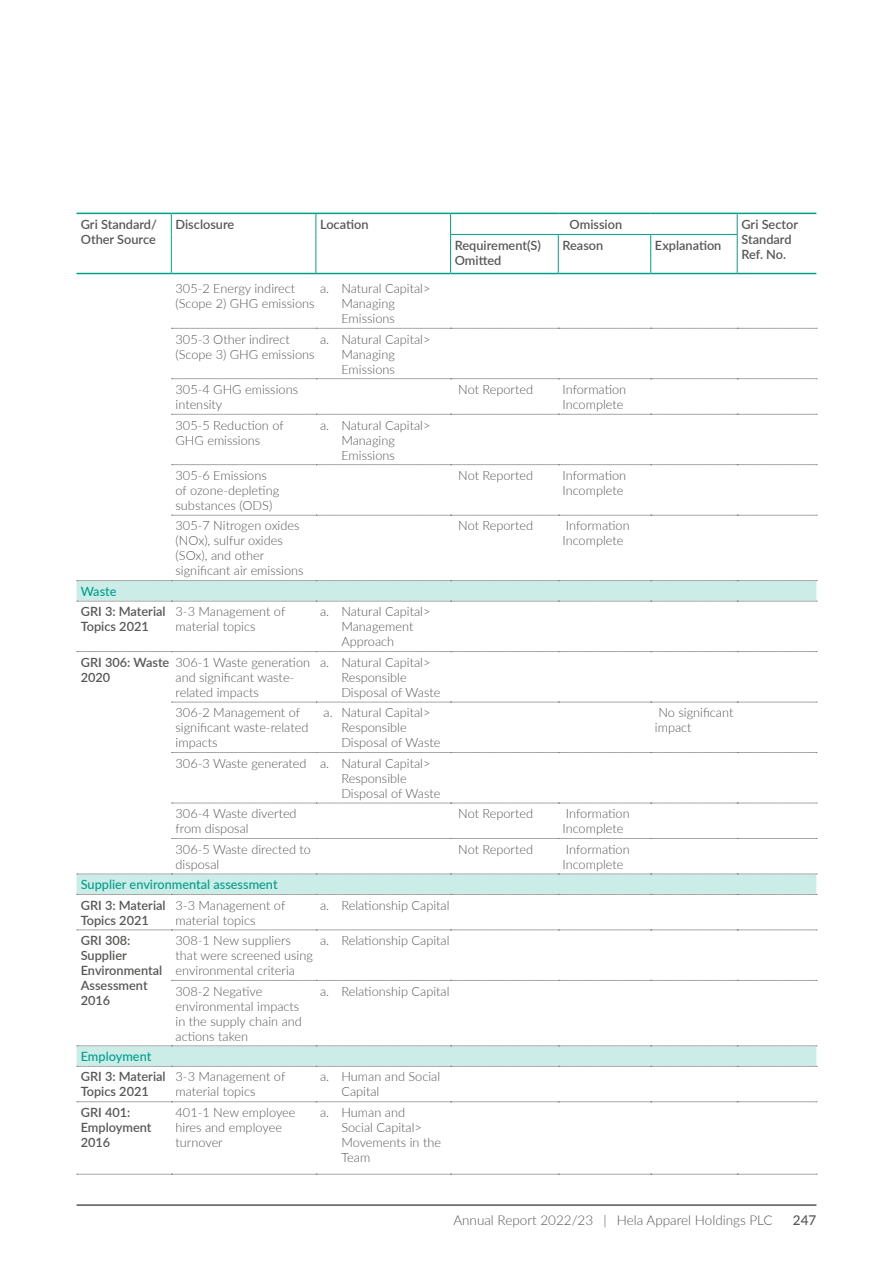
<style>
.page{position:relative;width:893px;height:1263px;background:#fff}
.page>*{position:absolute;margin:0;border:0;box-sizing:border-box;transform-origin:0 0}
.t1{font:300 13.5px "Lato";color:#575756}
.t2{font:500 13.5px "Lato";color:#575756}
.t3{font:300 12.75px/15px "Lato";color:#575756}
.t4{font:600 12.75px/15px "Lato";color:#575756}
.t5{font:500 12.75px "Lato";color:#009f8a}
</style>
<div class="page">
<hr style="left:77px;top:1205px;width:739px;height:1px;background:#000">
<svg style="left:77px;top:581px;width:739px;height:485px"></svg>
<svg style="left:172px;top:328px;width:645px;height:1px"></svg>
<svg style="left:172px;top:378px;width:645px;height:1px"></svg>
<svg style="left:172px;top:414px;width:645px;height:1px"></svg>
<svg style="left:172px;top:464px;width:645px;height:1px"></svg>
<svg style="left:172px;top:515px;width:645px;height:1px"></svg>
<svg style="left:77px;top:601px;width:740px;height:1px"></svg>
<svg style="left:172px;top:702px;width:645px;height:1px"></svg>
<svg style="left:172px;top:752px;width:645px;height:1px"></svg>
<svg style="left:172px;top:803px;width:645px;height:1px"></svg>
<svg style="left:172px;top:838px;width:645px;height:1px"></svg>
<svg style="left:77px;top:894px;width:740px;height:1px"></svg>
<svg style="left:172px;top:980px;width:645px;height:1px"></svg>
<svg style="left:77px;top:1066px;width:740px;height:1px"></svg>
<hr style="left:77px;top:213px;width:94px;height:1px;background:#009f8a">
<hr style="left:171px;top:213px;width:145px;height:1px;background:#009f8a">
<hr style="left:316px;top:213px;width:135px;height:1px;background:#009f8a">
<hr style="left:451px;top:213px;width:107px;height:1px;background:#009f8a">
<hr style="left:558px;top:213px;width:93px;height:1px;background:#009f8a">
<hr style="left:651px;top:213px;width:86px;height:1px;background:#009f8a">
<hr style="left:737px;top:213px;width:79px;height:1px;background:#009f8a">
<svg style="left:171px;top:214px;width:1px;height:20px"></svg>
<svg style="left:316px;top:214px;width:1px;height:20px"></svg>
<hr style="left:171px;top:234px;width:1px;height:39px;background:#009f8a">
<hr style="left:316px;top:234px;width:1px;height:39px;background:#009f8a">
<svg style="left:450px;top:214px;width:1px;height:20px"></svg>
<svg style="left:737px;top:214px;width:1px;height:20px"></svg>
<hr style="left:450px;top:234px;width:108px;height:1px;background:#009f8a">
<hr style="left:450px;top:235px;width:1px;height:38px;background:#009f8a">
<hr style="left:558px;top:234px;width:93px;height:1px;background:#009f8a">
<hr style="left:558px;top:235px;width:1px;height:38px;background:#009f8a">
<hr style="left:651px;top:234px;width:86px;height:1px;background:#009f8a">
<hr style="left:650px;top:235px;width:1px;height:38px;background:#009f8a">
<hr style="left:737px;top:235px;width:1px;height:38px;background:#009f8a">
<hr style="left:77px;top:273px;width:94px;height:1px;background:#009f8a">
<hr style="left:171px;top:273px;width:145px;height:1px;background:#009f8a">
<hr style="left:316px;top:273px;width:135px;height:1px;background:#009f8a">
<hr style="left:737px;top:273px;width:79px;height:1px;background:#009f8a">
<hr style="left:451px;top:273px;width:107px;height:1px;background:#009f8a">
<hr style="left:558px;top:273px;width:93px;height:1px;background:#009f8a">
<hr style="left:651px;top:273px;width:86px;height:1px;background:#009f8a">
<svg style="left:77px;top:874px;width:740px;height:1px"></svg>
<svg style="left:77px;top:1045px;width:740px;height:1px"></svg>
<svg style="left:77px;top:651px;width:740px;height:1px"></svg>
<svg style="left:77px;top:930px;width:740px;height:1px"></svg>
<svg style="left:77px;top:1101px;width:740px;height:1px"></svg>
<svg style="left:77px;top:580px;width:740px;height:1px"></svg>
<svg style="left:77px;top:1174px;width:740px;height:1px"></svg>
<p class="t4" style="left:81px;top:216px;width:78px">Gri Standard/<br>Other Source</p>
<p class="t4" style="left:176px;top:216px;width:60px">Disclosure</p>
<p class="t4" style="left:320px;top:216px;width:50px">Location</p>
<p class="t4" style="left:570px;top:216px;width:54px">Omission</p>
<p class="t4" style="left:741px;top:216px;width:58px">Gri Sector<br>Standard<br>Ref. No.</p>
<p class="t4" style="left:455px;top:237px;width:88px">Requirement(S)<br>Omitted</p>
<p class="t4" style="left:562px;top:237px;width:42px">Reason</p>
<p class="t4" style="left:655px;top:237px;width:68px">Explanation</p>
<p class="t3" style="left:176px;top:281px;width:141px">305-2 Energy indirect (Scope 2) GHG emissions</p>
<p class="t3" style="left:341px;top:281px;width:91px;text-indent:-21px">a. Natural Capital&gt;<br>Managing<br>Emissions</p>
<p class="t3" style="left:176px;top:331px;width:141px">305-3 Other indirect (Scope 3) GHG emissions</p>
<p class="t3" style="left:341px;top:331px;width:91px;text-indent:-21px">a. Natural Capital&gt;<br>Managing<br>Emissions</p>
<p class="t3" style="left:176px;top:381px;width:124px">305-4 GHG emissions intensity</p>
<p class="t3" style="left:458px;top:381px;width:76px">Not Reported</p>
<p class="t3" style="left:562px;top:381px;width:65px">Information<br>Incomplete</p>
<p class="t3" style="left:176px;top:417px;width:110px">305-5 Reduction of<br>GHG emissions</p>
<p class="t3" style="left:341px;top:417px;width:91px;text-indent:-21px">a. Natural Capital&gt;<br>Managing<br>Emissions</p>
<p class="t3" style="left:176px;top:467px;width:105px">305-6 Emissions of ozone-depleting substances (ODS)</p>
<p class="t3" style="left:458px;top:467px;width:76px">Not Reported</p>
<p class="t3" style="left:562px;top:467px;width:65px">Information<br>Incomplete</p>
<p class="t3" style="left:176px;top:518px;width:130px">305-7 Nitrogen oxides (NOx), sulfur oxides (SOx), and other significant air emissions</p>
<p class="t3" style="left:458px;top:518px;width:76px">Not Reported</p>
<p class="t3" style="left:562px;top:518px;width:69px">Information<br>Incomplete</p>
<p class="t5" style="left:81px;top:582px;width:37px">Waste</p>
<p class="t4" style="left:81px;top:604px;width:86px">GRI 3: Material<br>Topics 2021</p>
<p class="t3" style="left:176px;top:604px;width:111px">3-3 Management of material topics</p>
<p class="t3" style="left:341px;top:604px;width:91px;text-indent:-21px">a. Natural Capital&gt;<br>Management<br>Approach</p>
<p class="t4" style="left:81px;top:654px;width:90px">GRI 306: Waste<br>2020</p>
<p class="t3" style="left:176px;top:654px;width:136px">306-1 Waste generation and significant waste&shy;related impacts</p>
<p class="t3" style="left:341px;top:654px;width:101px;text-indent:-21px">a. Natural Capital&gt;<br>Responsible<br>Disposal of Waste</p>
<p class="t3" style="left:176px;top:705px;width:134px">306-2 Management of significant waste-related impacts</p>
<p class="t3" style="left:341px;top:705px;width:101px;text-indent:-18px">a. Natural Capital&gt;<br>Responsible<br>Disposal of Waste</p>
<p class="t3" style="left:655px;top:705px;width:80px">No significant impact</p>
<p class="t3" style="left:341px;top:755px;width:101px;text-indent:-166px">306-3 Waste generated a. Natural Capital&gt;<br>Responsible<br>Disposal of Waste</p>
<p class="t3" style="left:176px;top:806px;width:123px">306-4 Waste diverted from disposal</p>
<p class="t3" style="left:458px;top:806px;width:76px">Not Reported</p>
<p class="t3" style="left:562px;top:806px;width:69px">Information<br>Incomplete</p>
<p class="t3" style="left:176px;top:841px;width:137px">306-5 Waste directed to disposal</p>
<p class="t3" style="left:458px;top:841px;width:76px">Not Reported</p>
<p class="t3" style="left:562px;top:841px;width:69px">Information<br>Incomplete</p>
<p class="t5" style="left:81px;top:875px;width:198px">Supplier environmental assessment</p>
<p class="t4" style="left:81px;top:897px;width:86px">GRI 3: Material<br>Topics 2021</p>
<p class="t3" style="left:176px;top:897px;width:111px">3-3 Management of material topics</p>
<p class="t3" style="left:320px;top:897px;width:131px">a. Relationship Capital</p>
<p class="t4" style="left:81px;top:932px;width:83px">GRI 308:<br>Supplier<br>Environmental<br>Assessment<br>2016</p>
<p class="t3" style="left:176px;top:932px;width:139px">308-1 New suppliers that were screened using environmental criteria</p>
<p class="t3" style="left:320px;top:932px;width:131px">a. Relationship Capital</p>
<p class="t3" style="left:176px;top:983px;width:128px">308-2 Negative environmental impacts in the supply chain and actions taken</p>
<p class="t3" style="left:320px;top:983px;width:131px">a. Relationship Capital</p>
<p class="t5" style="left:81px;top:1047px;width:72px">Employment</p>
<p class="t4" style="left:81px;top:1069px;width:86px">GRI 3: Material<br>Topics 2021</p>
<p class="t3" style="left:176px;top:1069px;width:111px">3-3 Management of material topics</p>
<p class="t3" style="left:341px;top:1069px;width:100px;text-indent:-21px">a. Human and Social<br>Capital</p>
<p class="t4" style="left:81px;top:1104px;width:72px">GRI 401:<br>Employment<br>2016</p>
<p class="t3" style="left:176px;top:1104px;width:121px">401-1 New employee hires and employee turnover</p>
<p class="t3" style="left:341px;top:1104px;width:101px;text-indent:-21px">a. Human and<br>Social Capital&gt;<br>Movements in the<br>Team</p>
<p class="t1" style="left:453px;top:1211px;width:321px">Annual Report 2022/23 | Hela Apparel Holdings PLC</p>
<p class="t2" style="left:793px;top:1210px;width:25px">247</p>
</div>
